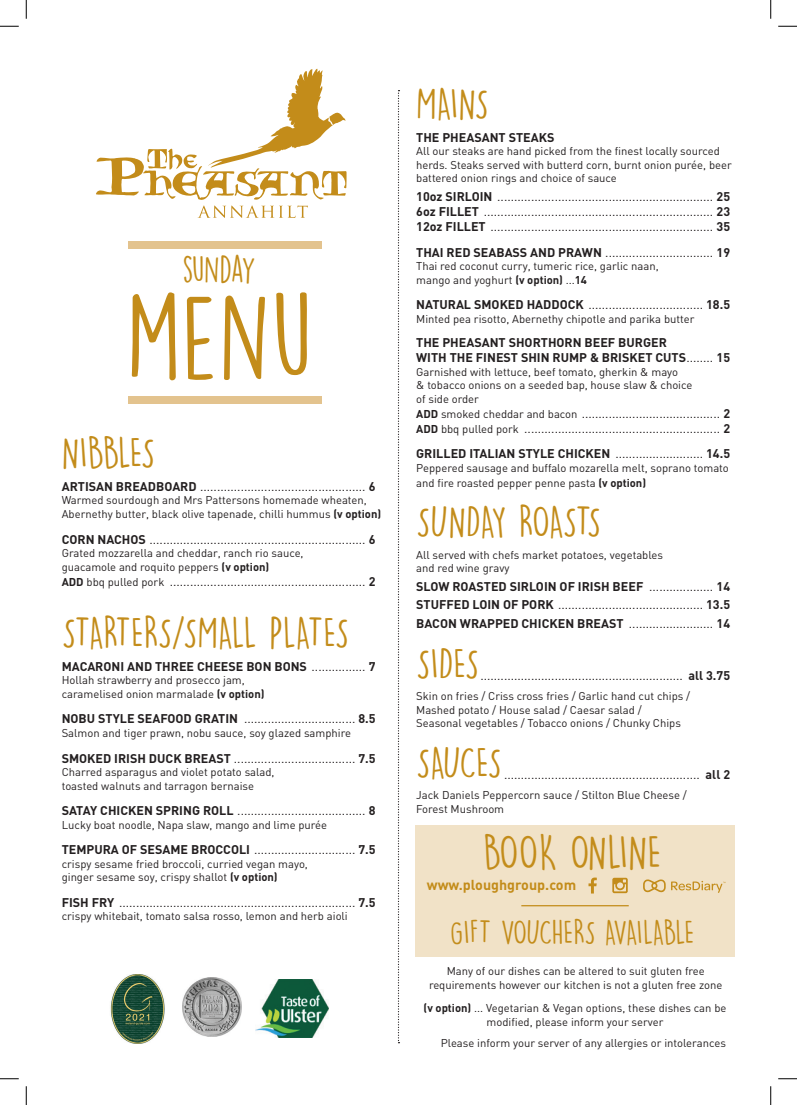
<style>
.page{position:relative;width:797px;height:1105px;background:#fff}
.page>*{position:absolute;margin:0;border:0;box-sizing:border-box;transform-origin:0 0}
.t1{font:111.12px "DK Lemon Yellow Sun";color:#c38c1a}
.t2{font:43.75px "DK Lemon Yellow Sun";color:#c38c1a}
.t3{font:40px "DK Lemon Yellow Sun";letter-spacing:-.03em;color:#c38c1a}
.t4{font:33.38px "DK Lemon Yellow Sun";letter-spacing:-.045em;color:#c38c1a}
.t5{font:31.25px "DK Lemon Yellow Sun";letter-spacing:-.03em;color:#c38c1a}
.t6{font:700 14.25px "DIN";color:#c38c1a}
.t7{font:12.5px "DIN";color:#231f20}
.t8{font:700 12.5px "DIN";color:#231f20}
.t9{font:11.25px/13.5px "DIN";color:#231f20}
.s1{font-weight:700}
.s2{font-weight:700;font-size:11.25px}
.s3{font-size:11.25px}
.s4{font-weight:400}
</style>
<div class="page">
<svg style="left:398px;top:90px;width:1px;height:953px"></svg>
<div style="left:128px;top:396px;width:193px;height:8px;background:#e3c38e"></div>
<div style="left:128px;top:241px;width:193px;height:7px;background:#e3c38e"></div>
<svg style="left:96px;top:68px;width:251px;height:150px"></svg>
<img style="left:110px;top:975px;width:55px;height:68px">
<img style="left:183px;top:978px;width:59px;height:58px">
<img style="left:255px;top:980px;width:74px;height:57px">
<div style="left:415px;top:825px;width:319px;height:131px;background:#f1e2c7"></div>
<svg style="left:588px;top:877px;width:9px;height:16px"></svg>
<svg style="left:612px;top:878px;width:15px;height:15px"></svg>
<svg style="left:643px;top:879px;width:22px;height:13px"></svg>
<svg style="left:671px;top:881px;width:54px;height:12px"></svg>
<hr style="left:521px;top:905px;width:107px;height:1px;background:#c38c1a">
<svg style="left:0;top:25px;width:19px;height:2px"></svg>
<svg style="left:778px;top:25px;width:19px;height:2px"></svg>
<svg style="left:0;top:1078px;width:19px;height:1px"></svg>
<svg style="left:778px;top:1078px;width:19px;height:1px"></svg>
<svg style="left:25px;top:0;width:2px;height:19px"></svg>
<svg style="left:25px;top:1086px;width:2px;height:19px"></svg>
<svg style="left:770px;top:0;width:1px;height:19px"></svg>
<svg style="left:770px;top:1086px;width:1px;height:19px"></svg>
<p class="t4" style="left:182px;top:249px;width:75px">SUNDAY</p>
<p class="t1" style="left:126px;top:269px;width:188px">MENU</p>
<p class="t3" style="left:62px;top:428px;width:95px">NIBBLES</p>
<p class="t7" style="left:62px;top:479px;width:315px"><span class="s1">ARTISAN BREADBOARD</span> .................................................. <span class="s1">6</span></p>
<p class="t9" style="left:62px;top:493px;width:321px">Warmed sourdough and Mrs Pattersons homemade wheaten,<br>Abernethy butter, black olive tapenade, chilli hummus <span class="s1">(v option)</span></p>
<p class="t7" style="left:62px;top:531px;width:315px"><span class="s1">CORN NACHOS</span> ................................................................. <span class="s1">6</span></p>
<p class="t9" style="left:62px;top:546px;width:243px">Grated mozzarella and cheddar, ranch rio sauce,</p>
<p class="t9" style="left:62px;top:559px;width:209px">guacamole and roquito peppers <span class="s1">(v option)</span></p>
<p class="t7" style="left:62px;top:573px;width:315px"><span class="s2">ADD</span> <span class="s3">bbq pulled pork</span> ........................................................... <span class="s1">2</span></p>
<p class="t3" style="left:62px;top:608px;width:289px">STARTERS/SMALL PLATES</p>
<p class="t8" style="left:62px;top:658px;width:315px">MACARONI AND THREE CHEESE BON BONS <span class="s4">.................</span> 7</p>
<p class="t9" style="left:62px;top:673px;width:185px">Hollah strawberry and prosecco jam,</p>
<p class="t9" style="left:62px;top:687px;width:204px">caramelised onion marmalade <span class="s1">(v option)</span></p>
<p class="t7" style="left:62px;top:711px;width:315px"><span class="s1">NOBU STYLE SEAFOOD GRATIN</span> .................................. <span class="s1">8.5</span></p>
<p class="t9" style="left:62px;top:726px;width:291px">Salmon and tiger prawn, nobu sauce, soy glazed samphire</p>
<p class="t7" style="left:62px;top:750px;width:315px"><span class="s1">SMOKED IRISH DUCK BREAST</span> .................................... <span class="s1">7.5</span></p>
<p class="t9" style="left:62px;top:765px;width:214px">Charred asparagus and violet potato salad,</p>
<p class="t9" style="left:62px;top:778px;width:194px">toasted walnuts and tarragon bernaise</p>
<p class="t7" style="left:62px;top:803px;width:315px"><span class="s1">SATAY CHICKEN SPRING ROLL</span> ....................................... <span class="s1">8</span></p>
<p class="t9" style="left:62px;top:818px;width:267px">Lucky boat noodle, Napa slaw, mango and lime purée</p>
<p class="t7" style="left:62px;top:842px;width:315px"><span class="s1">TEMPURA OF SESAME BROCCOLI</span> ............................... <span class="s1">7.5</span></p>
<p class="t9" style="left:62px;top:857px;width:248px">crispy sesame fried broccoli, curried vegan mayo,</p>
<p class="t9" style="left:62px;top:870px;width:217px">ginger sesame soy, crispy shallot <span class="s1">(v option)</span></p>
<p class="t7" style="left:62px;top:895px;width:315px"><span class="s1">FISH FRY</span> ....................................................................... <span class="s1">7.5</span></p>
<p class="t9" style="left:62px;top:909px;width:287px">crispy whitebait, tomato salsa rosso, lemon and herb aioli</p>
<p class="t3" style="left:416px;top:79px;width:74px">MAINS</p>
<p class="t8" style="left:416px;top:129px;width:140px">THE PHEASANT STEAKS</p>
<p class="t9" style="left:416px;top:144px;width:317px">All our steaks are hand picked from the finest locally sourced herds. Steaks served with butterd corn, burnt onion purée, beer battered onion rings and choice of sauce</p>
<p class="t7" style="left:416px;top:189px;width:315px"><span class="s1">10oz SIRLOIN</span> ................................................................. <span class="s1">25</span></p>
<p class="t7" style="left:416px;top:204px;width:315px"><span class="s1">6oz FILLET</span> ..................................................................... <span class="s1">23</span></p>
<p class="t7" style="left:416px;top:219px;width:315px"><span class="s1">12oz FILLET</span> ................................................................... <span class="s1">35</span></p>
<p class="t7" style="left:416px;top:244px;width:315px"><span class="s1">THAI RED SEABASS AND PRAWN</span> ................................. <span class="s1">19</span></p>
<p class="t9" style="left:416px;top:259px;width:244px">Thai red coconut curry, tumeric rice, garlic naan,</p>
<p class="t9" style="left:416px;top:273px;width:172px">mango and yoghurt <span class="s1">(v option)</span> ...<span class="s1">14</span></p>
<p class="t7" style="left:416px;top:297px;width:315px"><span class="s1">NATURAL SMOKED HADDOCK</span> ................................... <span class="s1">18.5</span></p>
<p class="t9" style="left:416px;top:312px;width:280px">Minted pea risotto, Abernethy chipotle and parika butter</p>
<p class="t8" style="left:416px;top:334px;width:252px">THE PHEASANT SHORTHORN BEEF BURGER</p>
<p class="t8" style="left:416px;top:349px;width:315px">WITH THE FINEST SHIN RUMP &amp; BRISKET CUTS<span class="s4">.........</span> 15</p>
<p class="t9" style="left:416px;top:365px;width:263px">Garnished with lettuce, beef tomato, gherkin &amp; mayo</p>
<p class="t9" style="left:416px;top:378px;width:278px">&amp; tobacco onions on a seeded bap, house slaw &amp; choice</p>
<p class="t9" style="left:416px;top:392px;width:64px">of side order</p>
<p class="t7" style="left:416px;top:405px;width:315px"><span class="s2">ADD</span> <span class="s3">smoked cheddar and bacon</span> .......................................... <span class="s1">2</span></p>
<p class="t7" style="left:416px;top:420px;width:315px"><span class="s2">ADD</span> <span class="s3">bbq pulled pork</span> ........................................................... <span class="s1">2</span></p>
<p class="t8" style="left:416px;top:445px;width:315px">GRILLED ITALIAN STYLE CHICKEN <span class="s4">...........................</span> 14.5</p>
<p class="t9" style="left:416px;top:460px;width:314px;line-height:15px">Peppered sausage and buffalo mozarella melt, soprano tomato and fire roasted pepper penne pasta <span class="s1">(v option)</span></p>
<p class="t3" style="left:416px;top:498px;width:186px">SUNDAY ROASTS</p>
<p class="t9" style="left:416px;top:548px;width:248px">All served with chefs market potatoes, vegetables</p>
<p class="t9" style="left:416px;top:561px;width:95px">and red wine gravy</p>
<p class="t8" style="left:416px;top:578px;width:315px">SLOW ROASTED SIRLOIN OF IRISH BEEF <span class="s4">....................</span> 14</p>
<p class="t7" style="left:416px;top:597px;width:315px"><span class="s1">STUFFED LOIN OF PORK</span> ............................................ <span class="s1">13.5</span></p>
<p class="t8" style="left:416px;top:615px;width:315px">BACON WRAPPED CHICKEN BREAST <span class="s4">..........................</span> 14</p>
<p class="t3" style="left:416px;top:639px;width:64px">SIDES</p>
<p class="t7" style="left:479px;top:667px;width:252px">............................................................. <span class="s1">all 3.75</span></p>
<p class="t9" style="left:416px;top:689px;width:275px">Skin on fries / Criss cross fries / Garlic hand cut chips /</p>
<p class="t9" style="left:416px;top:703px;width:227px">Mashed potato / House salad / Caesar salad /</p>
<p class="t9" style="left:416px;top:716px;width:266px">Seasonal vegetables / Tobacco onions / Chunky Chips</p>
<p class="t3" style="left:416px;top:738px;width:87px">SAUCES</p>
<p class="t7" style="left:501px;top:766px;width:230px">........................................................... <span class="s1">all 2</span></p>
<p class="t9" style="left:416px;top:788px;width:272px">Jack Daniels Peppercorn sauce / Stilton Blue Cheese /</p>
<p class="t9" style="left:416px;top:802px;width:89px">Forest Mushroom</p>
<p class="t2" style="left:483px;top:825px;width:180px">BOOK ONLINE</p>
<p class="t6" style="left:427px;top:876px;width:151px">www.ploughgroup.com</p>
<p class="t5" style="left:450px;top:913px;width:246px">GIFT VOUCHERS AVAILABLE</p>
<p class="t9" style="left:429px;top:964px;width:295px;text-align:center">Many of our dishes can be altered to suit gluten free requirements however our kitchen is not a gluten free zone</p>
<p class="t9" style="left:423px;top:1001px;width:304px;text-align:center"><span class="s1">(v option)</span> ... Vegetarian &amp; Vegan options, these dishes can be modified, please inform your server</p>
<p class="t9" style="left:441px;top:1036px;width:287px">Please inform your server of any allergies or intolerances</p>
</div>
